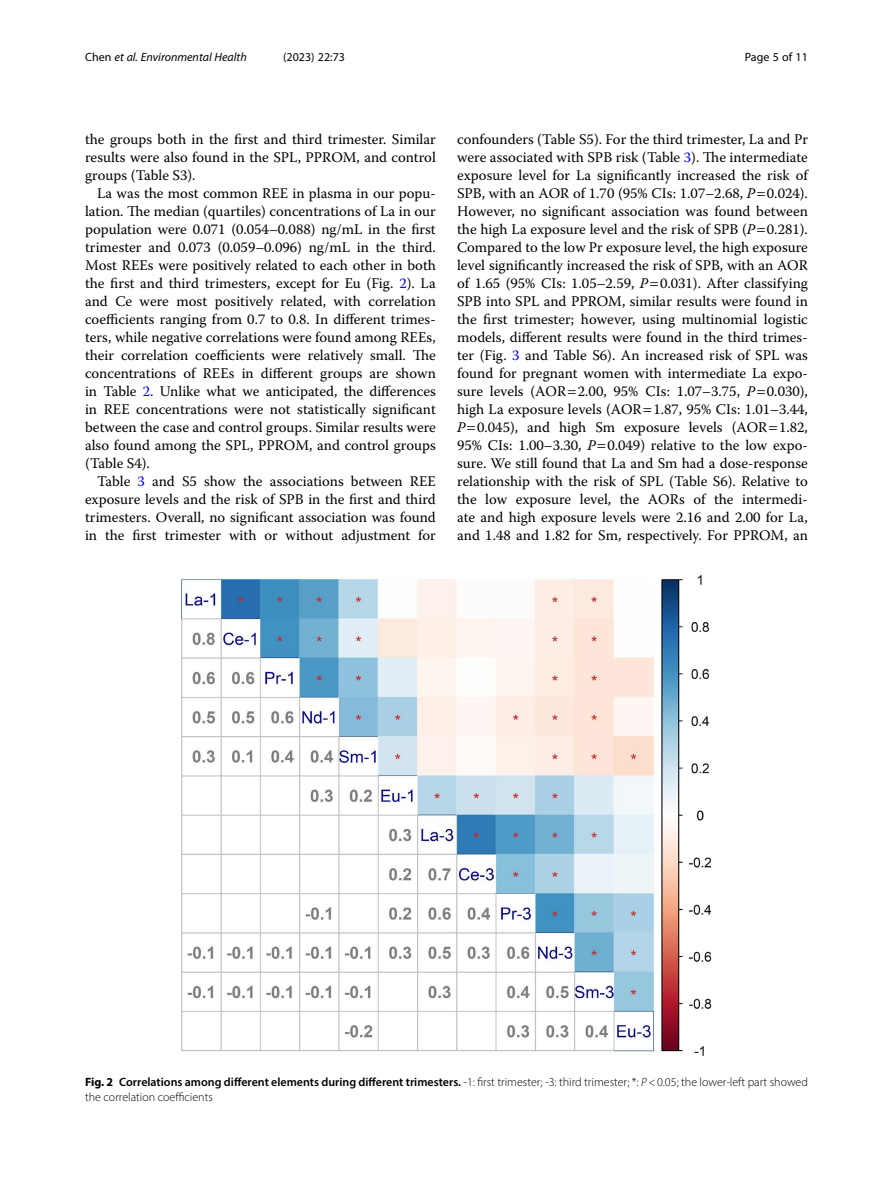
<style>
.page{position:relative;width:893px;height:1191px;background:#fff}
.page>*{position:absolute;margin:0;border:0;box-sizing:border-box;transform-origin:0 0}
.Body_Text_Indent{font:14.7px/18px "Warnock Pro";color:#000;text-align:justify}
.Body_Text{font:14.7px/18px "Warnock Pro";color:#000;text-align:justify}
.Figure_Caption{font:300 12px/15px "Myriad Pro";color:#000}
.t1{font:italic 12px "Myriad Pro";color:#000}
.t2{font:12px "Myriad Pro";color:#000}
.s1{font-style:normal}
.s2{color:#00f}
.s3{font-style:italic}
.s4{font-weight:700}
.s5{font-weight:600}
</style>
<div class="page">
<img style="left:181px;top:574px;width:531px;height:483px">
<p class="t1" style="left:85px;top:50px;width:163px"><span class="s1">Chen</span> et al. Environmental Health</p>
<p class="t2" style="left:283px;top:50px;width:63px">(2023) 22:73</p>
<p class="t2" style="left:745px;top:50px;width:65px">Page 5 of 11</p>
<p class="Body_Text" style="left:85px;top:130px;width:352px">the groups both in the first and third trimester. Similar results were also found in the SPL, PPROM, and control groups (Table S3).</p>
<p class="Body_Text_Indent" style="left:85px;top:184px;width:352px;text-indent:12px">La was the most common REE in plasma in our popu&shy;lation. The median (quartiles) concentrations of La in our population were 0.071 (0.054–0.088) ng/mL in the first trimester and 0.073 (0.059–0.096) ng/mL in the third.<br>Most REEs were positively related to each other in both the first and third trimesters, except for Eu (Fig. <span class="s2">2</span>). La and Ce were most positively related, with correlation coefficients ranging from 0.7 to 0.8. In different trimes&shy;ters, while negative correlations were found among REEs, their correlation coefficients were relatively small. The concentrations of REEs in different groups are shown in Table <span class="s2">2</span>. Unlike what we anticipated, the differences in REE concentrations were not statistically significant between the case and control groups. Similar results were also found among the SPL, PPROM, and control groups (Table S4).</p>
<p class="Body_Text_Indent" style="left:85px;top:472px;width:352px;text-indent:12px">Table <span class="s2">3</span> and S5 show the associations between REE exposure levels and the risk of SPB in the first and third trimesters. Overall, no significant association was found in the first trimester with or without adjustment for</p>
<p class="Body_Text_Indent" style="left:457px;top:130px;width:352px">confounders (Table S5). For the third trimester, La and Pr were associated with SPB risk (Table <span class="s2">3</span>). The intermediate exposure level for La significantly increased the risk of SPB, with an AOR of 1.70 (95% CIs: 1.07–2.68, <span class="s3">P</span> 0.024).<br>However, no significant association was found between the high La exposure level and the risk of SPB (<span class="s3">P</span> 0.281).<br>Compared to the low Pr exposure level, the high exposure level significantly increased the risk of SPB, with an AOR of 1.65 (95% CIs: 1.05–2.59, <span class="s3">P</span> 0.031). After classifying SPB into SPL and PPROM, similar results were found in the first trimester; however, using multinomial logistic models, different results were found in the third trimes&shy;ter (Fig. <span class="s2">3</span> and Table S6). An increased risk of SPL was found for pregnant women with intermediate La expo&shy;sure levels (AOR 2.00, 95% CIs: 1.07–3.75, <span class="s3">P</span> 0.030), high La exposure levels (AOR 1.87, 95% CIs: 1.01–3.44, <span class="s3">P</span> 0.045), and high Sm exposure levels (AOR 1.82, 95% CIs: 1.00–3.30, <span class="s3">P</span> 0.049) relative to the low expo&shy;sure. We still found that La and Sm had a dose-response relationship with the risk of SPL (Table S6). Relative to the low exposure level, the AORs of the intermedi&shy;ate and high exposure levels were 2.16 and 2.00 for La, and 1.48 and 1.82 for Sm, respectively. For PPROM, an</p>
<p class="Figure_Caption" style="left:85px;top:1074px;width:724px"><span class="s4">Fig. 2</span> <span class="s5">Correlations among different elements during different trimesters.</span> -1: first trimester; -3: third trimester; *: <span class="s3">P</span>&lt;0.05; the lower-left part showed the correlation coefficients</p>
</div>
